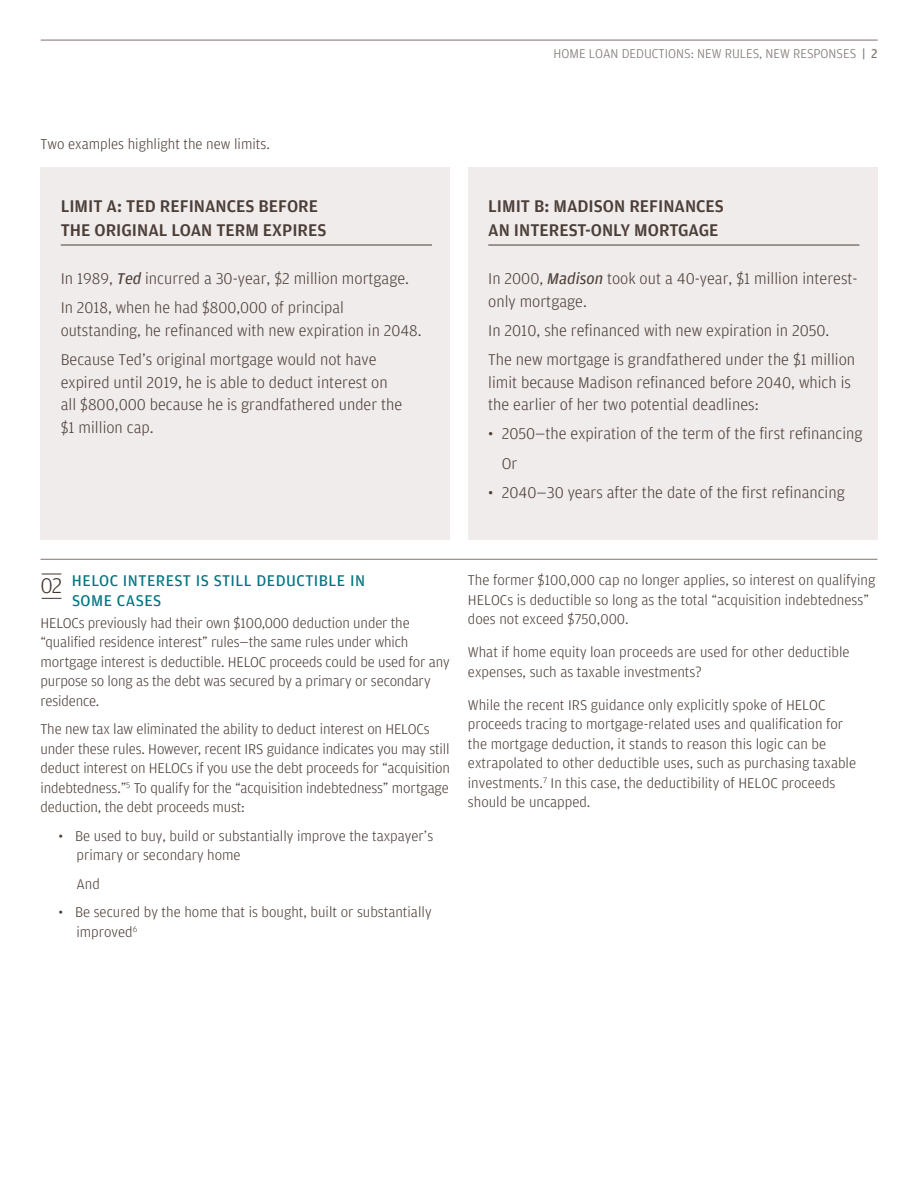
<style>
.page{position:relative;width:918px;height:1188px;background:#fff}
.page>*{position:absolute;margin:0;border:0;box-sizing:border-box;transform-origin:0 0}
.BODY_ESSENTIALS{font:300 22.5px "Amplitude";color:#433328}
.Sub_Heading_12_14{font:500 18px/24px "Amplitude";color:#4b3e38}
.Body_Copy_10_13{font:300 16.5px/22.5px "Amplitude";color:#4b3e38}
.Sub_Heading_12_14-2{font:16.5px/19.5px "Amplitude";letter-spacing:.03em;color:#007481}
.SS_bULLET_List_10_13{font:300 15px/19.5px "Amplitude";color:#4b3e38}
.Body_Copy_10_13-2{font:300 15px/19.5px "Amplitude";letter-spacing:-.01em;color:#4b3e38}
.Intro_Title_Line_9_1{font:300 13.5px "Amplitude";color:#7d726d}
.s1{font-weight:400}
.s2{font-weight:400;font-style:italic}
</style>
<div class="page">
<hr style="left:41px;top:40px;width:837px;height:1px;background:#7d726d">
<hr style="left:40px;top:559px;width:838px;height:1px;background:#7d726d">
<div style="left:40px;top:167px;width:410px;height:372px;background:#f0ecec"></div>
<hr style="left:61px;top:245px;width:371px;height:1px;background:#4b3e38">
<div style="left:468px;top:167px;width:410px;height:372px;background:#f0ecec"></div>
<hr style="left:488px;top:245px;width:372px;height:1px;background:#4b3e38">
<svg style="left:42px;top:574px;width:19px;height:1px"></svg>
<svg style="left:42px;top:598px;width:19px;height:1px"></svg>
<p class="Intro_Title_Line_9_1" style="left:554px;top:45px;width:326px">HOME LOAN DEDUCTIONS: NEW RULES, NEW RESPONSES <span class="s1">| 2</span></p>
<p class="SS_bULLET_List_10_13" style="left:40px;top:134px;width:231px">Two examples highlight the new limits.</p>
<p class="Sub_Heading_12_14" style="left:61px;top:194px;width:267px">LIMIT A: TED REFINANCES BEFORE<br>THE ORIGINAL LOAN TERM EXPIRES</p>
<p class="Body_Copy_10_13" style="left:61px;top:267px;width:350px">In 1989, <span class="s2">Ted</span> incurred a 30-year, $2 million mortgage.</p>
<p class="Body_Copy_10_13" style="left:61px;top:296px;width:362px">In 2018, when he had $800,000 of principal outstanding, he refinanced with new expiration in 2048.</p>
<p class="Body_Copy_10_13" style="left:61px;top:348px;width:343px">Because Ted’s original mortgage would not have expired until 2019, he is able to deduct interest on all $800,000 because he is grandfathered under the $1 million cap.</p>
<p class="Sub_Heading_12_14" style="left:488px;top:194px;width:237px">LIMIT B: MADISON REFINANCES<br>AN INTEREST-ONLY MORTGAGE</p>
<p class="Body_Copy_10_13" style="left:488px;top:267px;width:371px">In 2000, <span class="s2">Madison</span> took out a 40-year, $1 million interest&shy;only mortgage.</p>
<p class="Body_Copy_10_13" style="left:488px;top:319px;width:343px">In 2010, she refinanced with new expiration in 2050.</p>
<p class="Body_Copy_10_13" style="left:488px;top:348px;width:368px">The new mortgage is grandfathered under the $1 million limit because Madison refinanced before 2040, which is the earlier of her two potential deadlines:</p>
<p class="Body_Copy_10_13" style="left:488px;top:422px;width:376px">• 2050—the expiration of the term of the first refinancing</p>
<p class="Body_Copy_10_13" style="left:502px;top:452px;width:17px">Or</p>
<p class="Body_Copy_10_13" style="left:488px;top:481px;width:358px">• 2040—30 years after the date of the first refinancing</p>
<p class="Sub_Heading_12_14-2" style="left:72px;top:571px;width:295px">HELOC INTEREST IS STILL DEDUCTIBLE IN<br>SOME CASES</p>
<p class="Body_Copy_10_13-2" style="left:40px;top:613px;width:411px">HELOCs previously had their own $100,000 deduction under the “qualified residence interest” rules—the same rules under which mortgage interest is deductible. HELOC proceeds could be used for any purpose so long as the debt was secured by a primary or secondary residence.</p>
<p class="Body_Copy_10_13-2" style="left:40px;top:719px;width:411px">The new tax law eliminated the ability to deduct interest on HELOCs under these rules. However, recent IRS guidance indicates you may still deduct interest on HELOCs if you use the debt proceeds for “acquisition indebtedness.”<sup>5</sup> To qualify for the “acquisition indebtedness” mortgage deduction, the debt proceeds must:</p>
<p class="SS_bULLET_List_10_13" style="left:76px;top:826px;width:358px;text-indent:-18px">• Be used to buy, build or substantially improve the taxpayer’s primary or secondary home</p>
<p class="SS_bULLET_List_10_13" style="left:76px;top:874px;width:25px">And</p>
<p class="SS_bULLET_List_10_13" style="left:76px;top:902px;width:357px;text-indent:-18px">• Be secured by the home that is bought, built or substantially improved<sup>6</sup></p>
<p class="BODY_ESSENTIALS" style="left:40px;top:572px;width:23px">02</p>
<p class="SS_bULLET_List_10_13" style="left:468px;top:570px;width:409px">The former $100,000 cap no longer applies, so interest on qualifying<br>HELOCs is deductible so long as the total “acquisition indebtedness” does not exceed $750,000.</p>
<p class="SS_bULLET_List_10_13" style="left:468px;top:642px;width:383px">What if home equity loan proceeds are used for other deductible expenses, such as taxable investments?</p>
<p class="SS_bULLET_List_10_13" style="left:468px;top:694px;width:390px">While the recent IRS guidance only explicitly spoke of HELOC proceeds tracing to mortgage-related uses and qualification for the mortgage deduction, it stands to reason this logic can be extrapolated to other deductible uses, such as purchasing taxable investments.<sup>7</sup> In this case, the deductibility of HELOC proceeds should be uncapped.</p>
</div>
